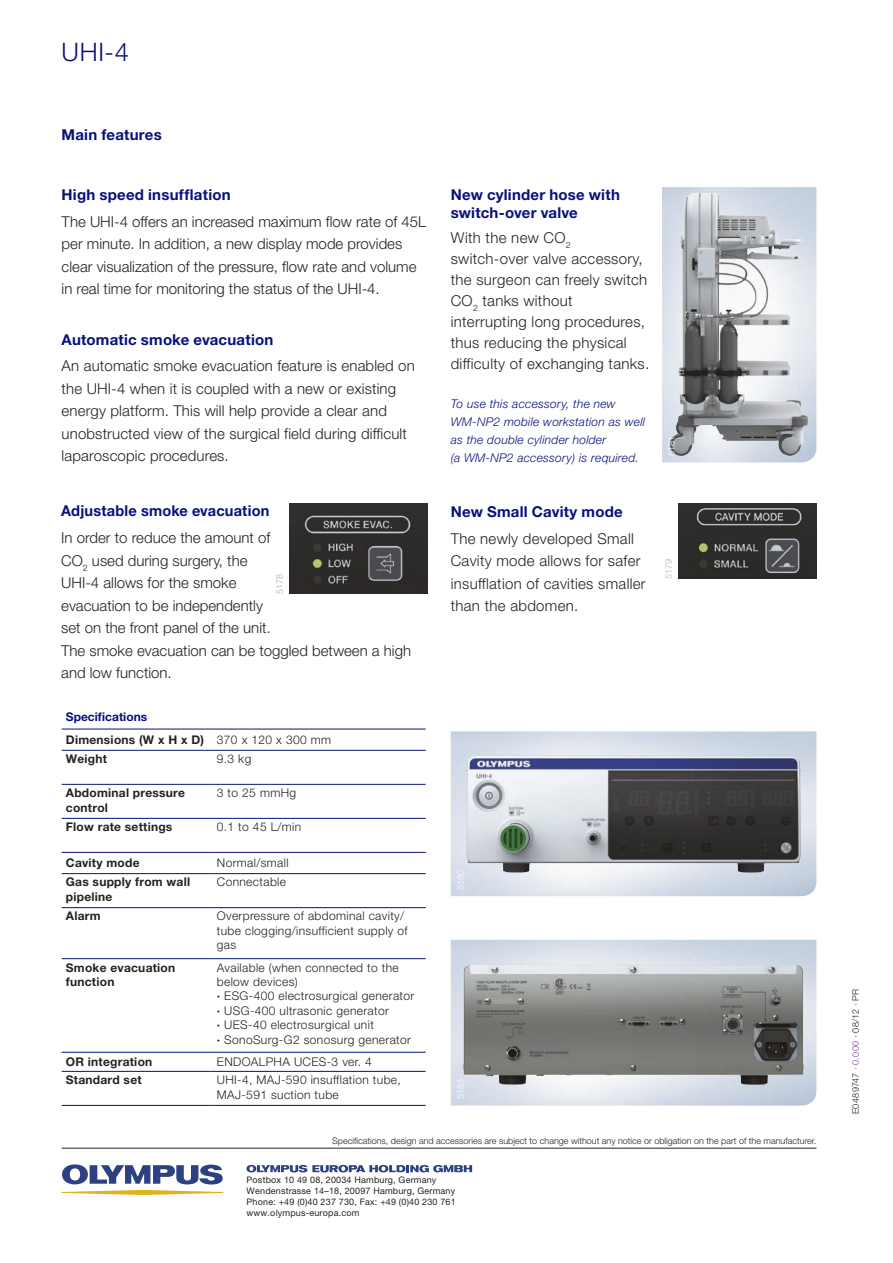
<style>
.page{position:relative;width:893px;height:1263px;background:#fff}
.page>*{position:absolute;margin:0;border:0;box-sizing:border-box;transform-origin:0 0}
.t1{font:300 25.5px "Helvetica Neue LT Pro";color:#08107b}
.t2{font:300 15px/22.5px "Helvetica Neue LT Pro";letter-spacing:.01em;color:#222221}
.t3{font:700 15px/18px "Helvetica Neue LT Pro";letter-spacing:.015em;color:#08107b}
.t4{font:300 12px/14.4px "Helvetica Neue LT Pro";letter-spacing:.03em;color:#222221}
.t5{font:700 12px/14.4px "Helvetica Neue LT Pro";letter-spacing:.02em;color:#222221}
.t6{font:italic 300 12px/18px "Helvetica Neue LT Pro";letter-spacing:.02em;color:#08107b}
.t7{font:700 12px/23.4px "Helvetica Neue LT Pro";color:#222221}
.t8{font:9px/10.8px "Helvetica Neue LT Pro";letter-spacing:.02em;color:#222221}
.t9{font:300 9px "Helvetica Neue LT Pro";color:#222221}
.t10{font:300 9px "Helvetica Neue LT Pro";letter-spacing:.035em;color:#222221}
.t11{font:300 9px "Helvetica Neue LT Pro";color:#fefefe}
.t12{font:300 9px "Helvetica Neue LT Pro";color:#b0b0b0}
.s1{color:#08107b}
.s2{font-weight:300}
.s3{font-weight:700}
.s4{color:#734a93}
</style>
<div class="page">
<hr style="left:62px;top:1105px;width:148px;height:1px;background:#08107b">
<hr style="left:62px;top:729px;width:148px;height:1px;background:#08107b">
<hr style="left:210px;top:729px;width:216px;height:1px;background:#08107b">
<hr style="left:210px;top:1105px;width:216px;height:1px;background:#08107b">
<hr style="left:62px;top:818px;width:148px;height:1px;background:#08107b">
<hr style="left:210px;top:818px;width:216px;height:1px;background:#08107b">
<hr style="left:62px;top:852px;width:148px;height:1px;background:#08107b">
<hr style="left:210px;top:852px;width:216px;height:1px;background:#08107b">
<hr style="left:62px;top:750px;width:148px;height:1px;background:#08107b">
<hr style="left:210px;top:750px;width:216px;height:1px;background:#08107b">
<hr style="left:62px;top:784px;width:148px;height:1px;background:#08107b">
<hr style="left:210px;top:784px;width:216px;height:1px;background:#08107b">
<hr style="left:62px;top:873px;width:148px;height:1px;background:#08107b">
<hr style="left:210px;top:873px;width:216px;height:1px;background:#08107b">
<hr style="left:62px;top:907px;width:148px;height:1px;background:#08107b">
<hr style="left:210px;top:907px;width:216px;height:1px;background:#08107b">
<hr style="left:62px;top:958px;width:148px;height:1px;background:#08107b">
<hr style="left:210px;top:958px;width:216px;height:1px;background:#08107b">
<hr style="left:62px;top:1052px;width:148px;height:1px;background:#08107b">
<hr style="left:210px;top:1052px;width:216px;height:1px;background:#08107b">
<hr style="left:62px;top:1071px;width:148px;height:1px;background:#08107b">
<hr style="left:210px;top:1071px;width:216px;height:1px;background:#08107b">
<hr style="left:62px;top:1148px;width:754px;height:1px;background:#222221">
<svg style="left:62px;top:1164px;width:161px;height:20px"></svg>
<svg style="left:62px;top:1190px;width:161px;height:5px"></svg>
<svg style="left:246px;top:1165px;width:226px;height:7px"></svg>
<img style="left:666px;top:187px;width:145px;height:275px">
<img style="left:466px;top:755px;width:335px;height:117px">
<img style="left:463px;top:964px;width:341px;height:121px">
<img style="left:289px;top:503px;width:138px;height:91px">
<img style="left:678px;top:503px;width:138px;height:76px">
<h1 class="t1" style="left:62px;top:36px;width:69px">UHI-4</h1>
<p class="t3" style="left:62px;top:126px;width:102px">Main features</p>
<p class="t3" style="left:62px;top:185px;width:170px">High speed insufflation</p>
<p class="t2" style="left:62px;top:210px;width:366px">The UHI-4 offers an increased maximum flow rate of 45L per minute. In addition, a new display mode provides clear visualization of the pressure, flow rate and volume in real time for monitoring the status of the UHI-4.</p>
<p class="t3" style="left:62px;top:330px;width:213px">Automatic smoke evacuation</p>
<p class="t2" style="left:62px;top:354px;width:355px">An automatic smoke evacuation feature is enabled on the UHI-4 when it is coupled with a new or existing energy platform. This will help provide a clear and unobstructed view of the surgical field during difficult laparoscopic procedures.</p>
<p class="t3" style="left:61px;top:502px;width:210px">Adjustable smoke evacuation</p>
<p class="t2" style="left:61px;top:526px;width:351px">In order to reduce the amount of<br>CO<sub>2</sub> used during surgery, the<br>UHI-4 allows for the smoke<br>evacuation to be independently<br>set on the front panel of the unit.<br>The smoke evacuation can be toggled between a high and low function.</p>
<p class="t12" style="left:274px;top:594px;width:22px;rotate:-90deg">5178</p>
<p class="t3" style="left:451px;top:185px;width:171px">New cylinder hose with switch-over valve</p>
<p class="t2" style="left:451px;top:227px;width:200px;line-height:21px">With the new CO<sub>2 </sub>switch-over valve accessory, the surgeon can freely switch<br>CO<sub>2</sub> tanks without interrupting long procedures, thus reducing the physical difficulty of exchanging tanks.</p>
<p class="t6" style="left:451px;top:395px;width:196px">To use this accessory, the new<br>WM-NP2 mobile workstation as well as the double cylinder holder<br>(a WM-NP2 accessory) is required.</p>
<p class="t3" style="left:451px;top:502px;width:173px">New Small Cavity mode</p>
<p class="t2" style="left:451px;top:527px;width:196px">The newly developed Small<br>Cavity mode allows for safer insufflation of cavities smaller than the abdomen.</p>
<p class="t11" style="left:666px;top:456px;width:22px;rotate:-90deg">5181</p>
<p class="t12" style="left:663px;top:579px;width:22px;rotate:-90deg">5179</p>
<p class="t7" style="left:66px;top:704px;width:267px"><span class="s1">Specifications<br></span>Dimensions (W x H x D) <span class="s2">370 x 120 x 300 mm</span></p>
<p class="t5" style="left:66px;top:751px;width:43px">Weight</p>
<p class="t4" style="left:217px;top:751px;width:36px">9.3 kg</p>
<p class="t5" style="left:66px;top:785px;width:121px">Abdominal pressure control</p>
<p class="t4" style="left:217px;top:785px;width:81px">3 to 25 mmHg</p>
<p class="t5" style="left:66px;top:819px;width:108px">Flow rate settings</p>
<p class="t4" style="left:217px;top:819px;width:86px">0.1 to 45 L/min</p>
<p class="t5" style="left:66px;top:855px;width:75px">Cavity mode</p>
<p class="t4" style="left:217px;top:855px;width:73px">Normal/small</p>
<p class="t5" style="left:66px;top:875px;width:126px">Gas supply from wall pipeline</p>
<p class="t4" style="left:217px;top:875px;width:71px">Connectable</p>
<p class="t5" style="left:66px;top:909px;width:36px">Alarm</p>
<p class="t4" style="left:217px;top:909px;width:192px">Overpressure of abdominal cavity/ tube clogging/insufficient supply of gas</p>
<p class="t5" style="left:66px;top:960px;width:111px">Smoke evacuation function</p>
<p class="t4" style="left:217px;top:960px;width:199px">Available (when connected to the below devices)<br><span class="s3">∙</span> ESG-400 electrosurgical generator <span class="s3">∙</span> USG-400 ultrasonic generator<br><span class="s3">∙</span> UES-40 electrosurgical unit<br><span class="s3">∙</span> SonoSurg-G2 sonosurg generator</p>
<p class="t5" style="left:66px;top:1054px;width:88px">OR integration</p>
<p class="t4" style="left:217px;top:1054px;width:157px">ENDOALPHA UCES-3 ver. 4</p>
<p class="t5" style="left:66px;top:1072px;width:77px">Standard set</p>
<p class="t4" style="left:217px;top:1072px;width:185px">UHI-4, MAJ-590 insufflation tube,<br>MAJ-591 suction tube</p>
<p class="t9" style="left:332px;top:1135px;width:486px">Specifications, design and accessories are subject to change without any notice or obligation on the part of the manufacturer.</p>
<p class="t8" style="left:247px;top:1174px;width:211px">Postbox 10 49 08, 20034 Hamburg, Germany Wendenstrasse 14–18, 20097 Hamburg, Germany Phone: +49 (0)40 237 730, Fax: +49 (0)40 230 761 www.olympus-europa.com</p>
<p class="t11" style="left:455px;top:889px;width:22px;rotate:-90deg">5180</p>
<p class="t11" style="left:455px;top:1099px;width:22px;rotate:-90deg">5183</p>
<p class="t10" style="left:850px;top:1114px;width:127px;rotate:-90deg">E0489747 <span class="s4">· 0.000</span> · 08/12 · PR</p>
</div>
